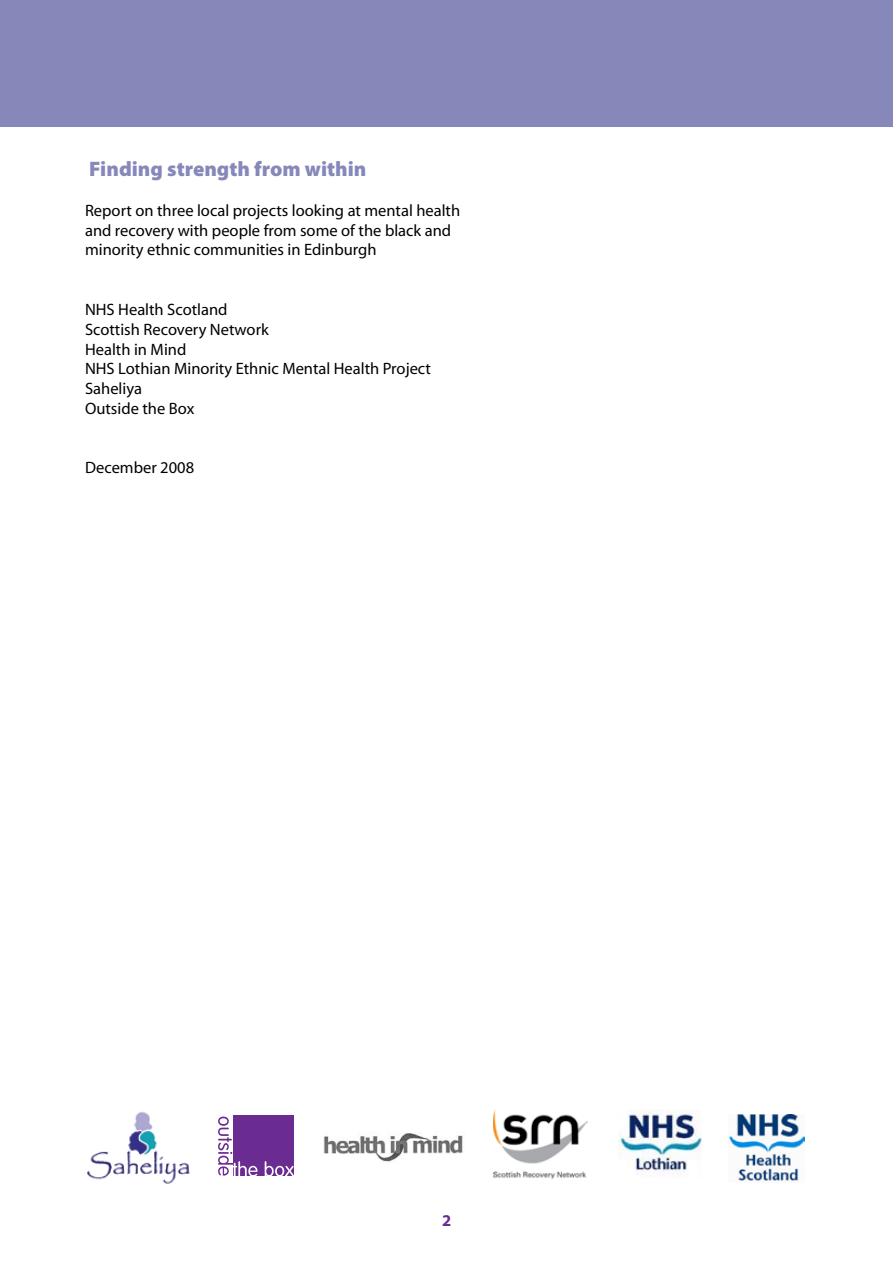
<style>
.page{position:relative;width:893px;height:1263px;background:#fff}
.page>*{position:absolute;margin:0;border:0;box-sizing:border-box;transform-origin:0 0}
.t1{font:900 21px "Myriad Pro";color:#8788ba}
.t2{font:16.5px/19.8px "Myriad";color:#000}
.t3{font:700 16.5px "Myriad";color:#6b2c91}
</style>
<div class="page">
<div style="left:0;top:0;width:893px;height:127px;background:#8788ba"></div>
<img style="left:87px;top:1111px;width:103px;height:73px">
<img style="left:323px;top:1133px;width:140px;height:29px">
<img style="left:619px;top:1111px;width:83px;height:63px">
<img style="left:729px;top:1114px;width:75px;height:67px">
<div style="left:233px;top:1116px;width:60px;height:60px;background:#6b2c91"></div>
<svg style="left:265px;top:1161px;width:29px;height:15px"></svg>
<svg style="left:218px;top:1116px;width:40px;height:60px"></svg>
<img style="left:493px;top:1110px;width:94px;height:69px">
<p class="t1" style="left:89px;top:155px;width:279px">Finding strength from within</p>
<p class="t2" style="left:85px;top:201px;width:377px">Report on three local projects looking at mental health and recovery with people from some of the black and minority ethnic communities in Edinburgh</p>
<p class="t2" style="left:85px;top:300px;width:347px">NHS Health Scotland<br>Scottish Recovery Network<br>Health in Mind<br>NHS Lothian Minority Ethnic Mental Health Project<br>Saheliya<br>Outside the Box</p>
<p class="t2" style="left:85px;top:459px;width:111px">December 2008</p>
<p class="t3" style="left:442px;top:1212px;width:11px">2</p>
</div>
